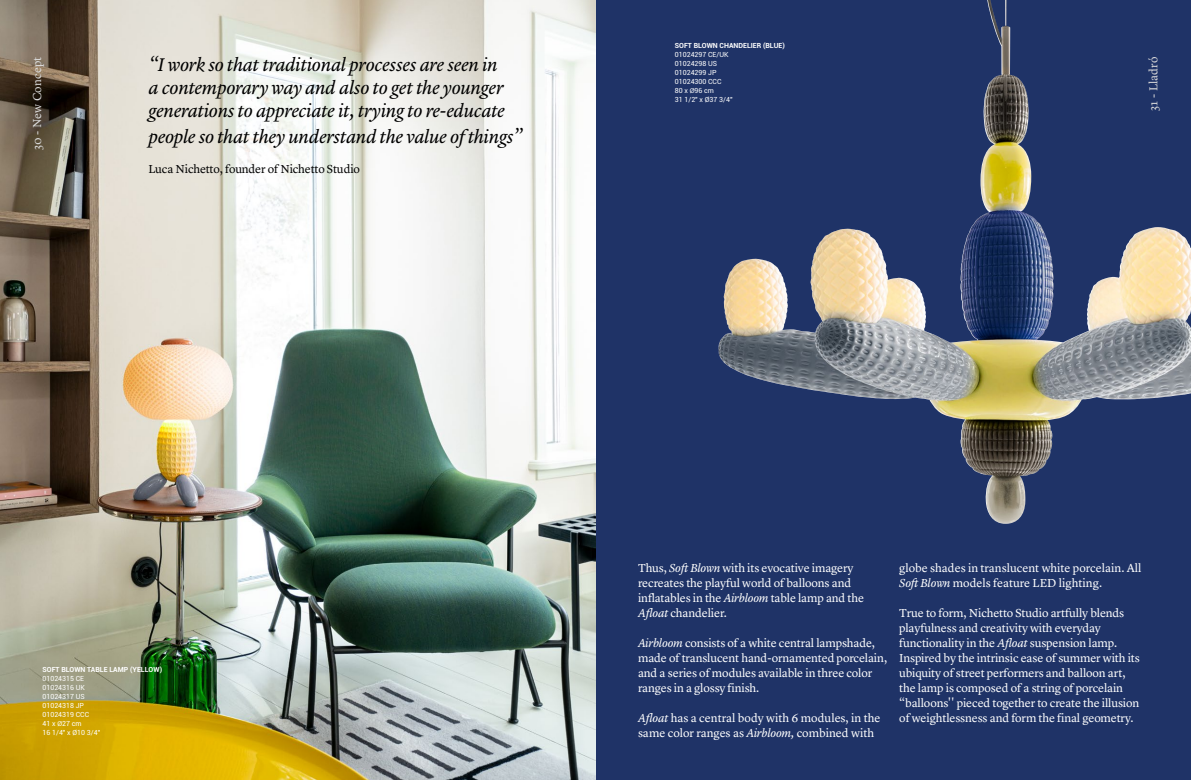
<style>
.page{position:relative;width:1191px;height:780px;background:#fff}
.page>*{position:absolute;margin:0;border:0;box-sizing:border-box;transform-origin:0 0}
.t1{font:italic 19px/22.8px "Lyon Text";letter-spacing:-.015em;color:#000}
.t2{font:12px/15px "Lyon Text";letter-spacing:-.01em;color:#fff}
.t3{font:12px "Lyon Text";letter-spacing:-.01em;color:#000}
.t4{font:12px "Lyon Text";letter-spacing:.01em;color:#dadada}
.t5{font:7px/9px "Roboto";color:#fff}
.t6{font:700 7px "Roboto";color:#fff}
.s1{font-family:"Myriad Pro"}
.s2{font-style:italic}
</style>
<div class="page">
<svg style="left:595px;top:0;width:596px;height:780px;background:#33436c"></svg>
<img style="left:0;top:0;width:595px;height:780px">
<img style="left:856px;top:0;width:149px;height:342px">
<p class="t6" style="left:675px;top:40px;width:111px">SOFT BLOWN CHANDELIER (BLUE)</p>
<p class="t5" style="left:675px;top:50px;width:59px">01024297 CE/UK<br>01024298 US<br>01024299 JP<br>01024300 CCC<br>80 x <span class="s1">Ø</span>96 cm<br>31 1/2" x Ø37 3/4"</p>
<h1 class="t1" style="left:148px;top:52px;width:358px">“I work so that traditional processes are seen in a contemporary way and also to get the younger generations to appreciate it, trying to re-educate</h1>
<h1 class="t1" style="left:148px;top:124px;width:376px">people so that they understand the value of things”</h1>
<p class="t3" style="left:148px;top:160px;width:213px">Luca Nichetto, founder of Nichetto Studio</p>
<p class="t4" style="left:28px;top:150px;width:95px;rotate:-90deg">30 - New Concept</p>
<p class="t4" style="left:1144px;top:111px;width:56px;rotate:-90deg">31 - Lladró</p>
<p class="t6" style="left:43px;top:664px;width:121px">SOFT BLOWN TABLE LAMP (YELLOW)</p>
<p class="t5" style="left:43px;top:673px;width:59px">01024315 CE<br>01024316 UK<br>01024317 US<br>01024318 JP<br>01024319 CCC<br>41 x <span class="s1">Ø</span>27 cm<br>16 1/4" x Ø10 3/4"</p>
<p class="t2" style="left:638px;top:559px;width:228px">Thus, <span class="s2">Soft Blown</span> with its evocative imagery recreates the playful world of balloons and inflatables in the <span class="s2">Airbloom</span> table lamp and the <span class="s2">Afloat</span> chandelier.</p>
<p class="t2" style="left:638px;top:634px;width:251px"><span class="s2">Airbloom</span> consists of a white central lampshade, made of translucent hand-ornamented porcelain, and a series of modules available in three color ranges in a glossy finish.</p>
<p class="t2" style="left:638px;top:709px;width:244px"><span class="s2">Afloat</span> has a central body with 6 modules, in the same color ranges as <span class="s2">Airbloom,</span> combined with</p>
<p class="t2" style="left:899px;top:559px;width:244px">globe shades in translucent white porcelain. All<br><span class="s2">Soft Blown</span> models feature LED lighting.</p>
<p class="t2" style="left:899px;top:604px;width:242px">True to form, Nichetto Studio artfully blends playfulness and creativity with everyday functionality in the <span class="s2">Afloat</span> suspension lamp.<br>Inspired by the intrinsic ease of summer with its ubiquity of street performers and balloon art, the lamp is composed of a string of porcelain “balloons'' pieced together to create the illusion of weightlessness and form the final geometry.</p>
</div>
